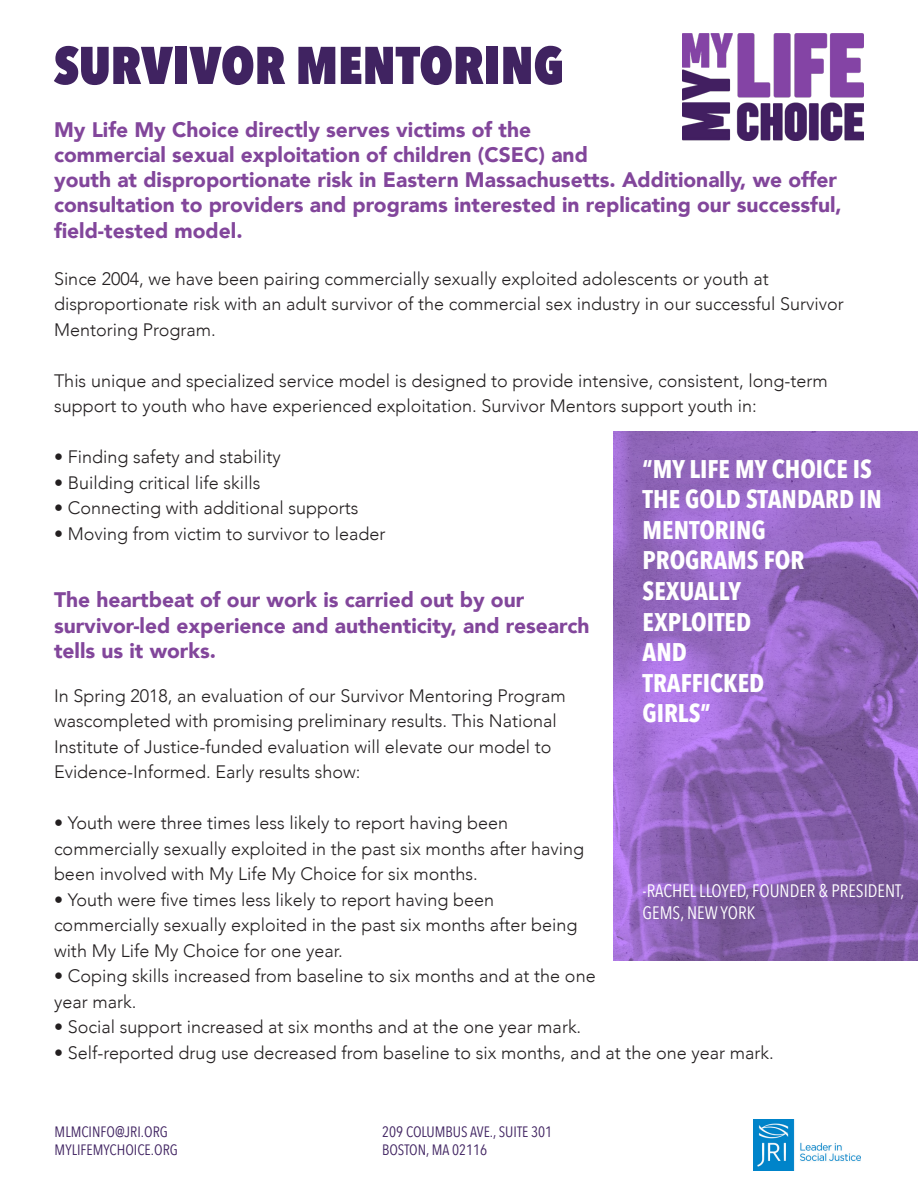
<style>
.page{position:relative;width:918px;height:1188px;background:#fff}
.page>*{position:absolute;margin:0;border:0;box-sizing:border-box;transform-origin:0 0}
.t1{font:800 52.5px "Avenir Next Condensed";color:#402361}
.t2{font:700 25.5px/30.6px "Avenir Next Condensed";color:#fff}
.t3{font:900 21px/25.2px "Avenir";color:#82469b}
.t4{font:300 18px/25.5px "Avenir";color:#231f20}
.t5{font:18px/21.6px "Avenir Next Condensed";color:#fff}
.t6{font:15px "Avenir Next Condensed";color:#402361}
</style>
<div class="page">
<img style="left:683px;top:33px;width:181px;height:108px">
<img style="left:613px;top:431px;width:305px;height:529px">
<img style="left:754px;top:1119px;width:107px;height:52px">
<p class="t1" style="left:54px;top:33px;width:511px">SURVIVOR MENTORING</p>
<p class="t3" style="left:54px;top:116px;width:789px">My Life My Choice directly serves victims of the<br>commercial sexual exploitation of children (CSEC) and<br>youth at disproportionate risk in Eastern Massachusetts. Additionally, we offer consultation to providers and programs interested in replicating our successful, field-tested model.</p>
<p class="t4" style="left:54px;top:266px;width:791px">Since 2004, we have been pairing commercially sexually exploited adolescents or youth at disproportionate risk with an adult survivor of the commercial sex industry in our successful Survivor<br>Mentoring Program.</p>
<p class="t4" style="left:54px;top:368px;width:775px">This unique and specialized service model is designed to provide intensive, consistent, long-term support to youth who have experienced exploitation. Survivor Mentors support youth in:</p>
<p class="t4" style="left:54px;top:445px;width:228px">• Finding safety and stability</p>
<p class="t4" style="left:54px;top:470px;width:208px">• Building critical life skills</p>
<p class="t4" style="left:54px;top:496px;width:306px">• Connecting with additional supports</p>
<p class="t4" style="left:54px;top:521px;width:333px">• Moving from victim to survivor to leader</p>
<p class="t2" style="left:643px;top:453px;width:241px">“MY LIFE MY CHOICE IS<br>THE GOLD STANDARD IN<br>MENTORING</p>
<p class="t2" style="left:643px;top:545px;width:163px">PROGRAMS FOR</p>
<p class="t2" style="left:643px;top:576px;width:100px">SEXUALLY</p>
<p class="t2" style="left:643px;top:606px;width:110px">EXPLOITED</p>
<p class="t2" style="left:643px;top:637px;width:46px">AND</p>
<p class="t2" style="left:643px;top:667px;width:123px">TRAFFICKED</p>
<p class="t2" style="left:643px;top:698px;width:70px">GIRLS”</p>
<p class="t3" style="left:54px;top:587px;width:472px">The heartbeat of our work is carried out by our</p>
<p class="t3" style="left:54px;top:612px;width:537px">survivor-led experience and authenticity, and research</p>
<p class="t3" style="left:54px;top:637px;width:164px">tells us it works.</p>
<p class="t4" style="left:54px;top:683px;width:513px">In Spring 2018, an evaluation of our Survivor Mentoring Program</p>
<p class="t4" style="left:54px;top:708px;width:504px">wascompleted with promising preliminary results. This National</p>
<p class="t4" style="left:54px;top:734px;width:499px">Institute of Justice-funded evaluation will elevate our model to</p>
<p class="t4" style="left:54px;top:759px;width:308px">Evidence-Informed. Early results show:</p>
<p class="t4" style="left:54px;top:810px;width:456px">• Youth were three times less likely to report having been</p>
<p class="t4" style="left:54px;top:836px;width:532px">commercially sexually exploited in the past six months after having</p>
<p class="t4" style="left:54px;top:861px;width:425px">been involved with My Life My Choice for six months.</p>
<p class="t4" style="left:54px;top:887px;width:442px">• Youth were five times less likely to report having been</p>
<p class="t4" style="left:54px;top:912px;width:525px">commercially sexually exploited in the past six months after being</p>
<p class="t4" style="left:54px;top:938px;width:290px">with My Life My Choice for one year.</p>
<p class="t4" style="left:54px;top:963px;width:543px">• Coping skills increased from baseline to six months and at the one</p>
<p class="t4" style="left:54px;top:989px;width:84px">year mark.</p>
<p class="t4" style="left:54px;top:1014px;width:529px">• Social support increased at six months and at the one year mark.</p>
<p class="t4" style="left:54px;top:1040px;width:721px">• Self-reported drug use decreased from baseline to six months, and at the one year mark.</p>
<p class="t5" style="left:643px;top:879px;width:263px">-RACHEL LLOYED, FOUNDER &amp; PRESIDENT,<br>GEMS, NEW YORK</p>
<p class="t6" style="left:55px;top:1119px;width:115px">MLMCINFO@JRI.ORG</p>
<p class="t6" style="left:55px;top:1137px;width:125px">MYLIFEMYCHOICE.ORG</p>
<p class="t6" style="left:382px;top:1119px;width:172px">209 COLUMBUS AVE., SUITE 301</p>
<p class="t6" style="left:382px;top:1137px;width:107px">BOSTON, MA 02116</p>
</div>
